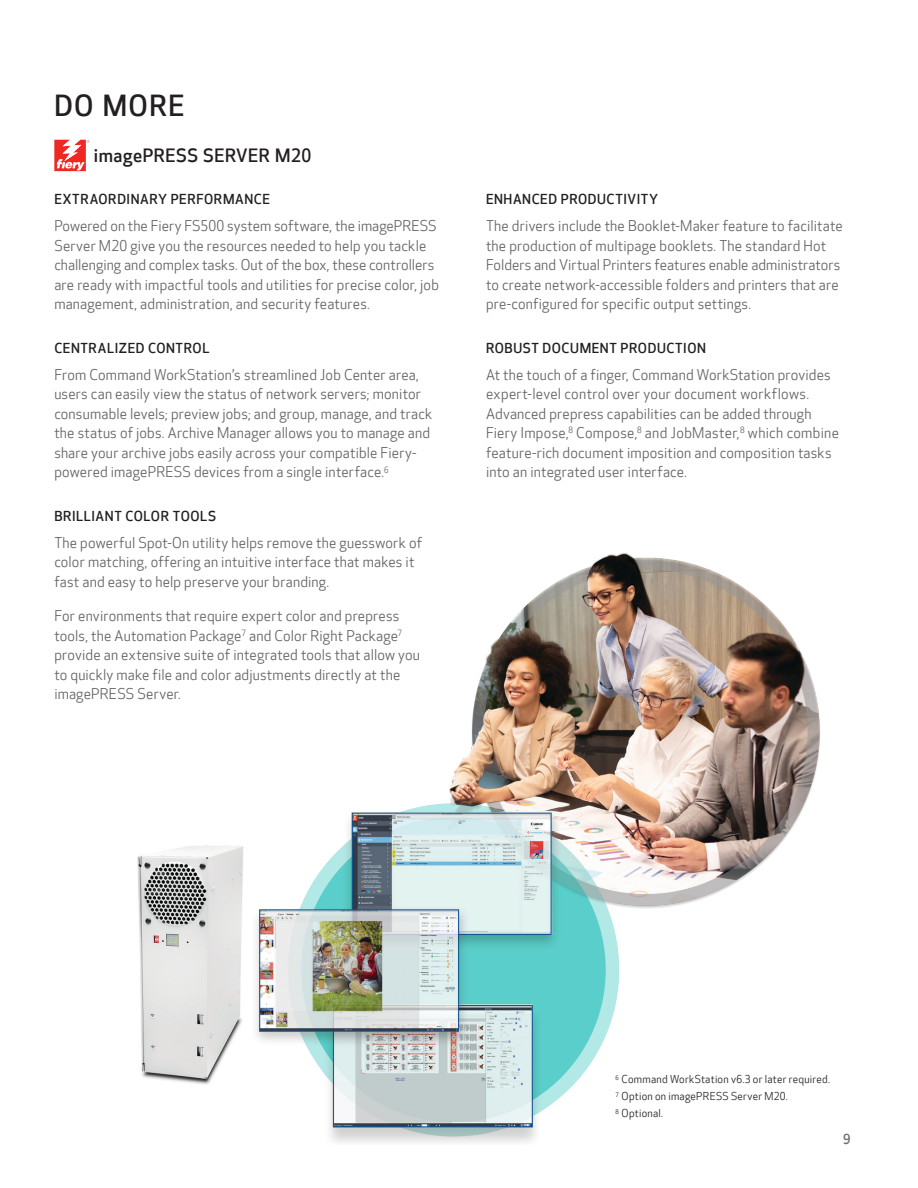
<style>
.page{position:relative;width:918px;height:1188px;background:#fff}
.page>*{position:absolute;margin:0;border:0;box-sizing:border-box;transform-origin:0 0}
.Page_Header{font:500 28.5px "Optic Sans 301";letter-spacing:.05em;color:#231f20}
.Page_Subheads{font:500 18px "Optic Sans 301";letter-spacing:.03em;color:#231f20}
.Gray_Text_Last_Parag{font:14.25px/19.5px "Optic Sans 201";letter-spacing:.01em;color:#636466}
.Gray_Text_SP{font:14.25px/19.5px "Optic Sans 201";letter-spacing:.015em;color:#636466}
.TEXT_Subhead{font:500 13.5px "Optic Sans 301";letter-spacing:.045em;color:#231f20}
.t1{font:500 13.5px "Optic Sans 301";color:#6d6f71}
.FootnotesSP{font:10.5px "Optic Sans 201";letter-spacing:.025em;color:#231f20}
</style>
<div class="page">
<svg style="left:54px;top:140px;width:35px;height:31px"></svg>
<img style="left:137px;top:553px;width:683px;height:590px">
<h1 class="Page_Header" style="left:54px;top:89px;width:132px">DO MORE</h1>
<h2 class="Page_Subheads" style="left:94px;top:145px;width:219px">imagePRESS SERVER M20</h2>
<h2 class="TEXT_Subhead" style="left:54px;top:192px;width:217px">EXTRAORDINARY PERFORMANCE</h2>
<p class="Gray_Text_Last_Parag" style="left:54px;top:217px;width:386px">Powered on the Fiery FS500 system software, the imagePRESS Server M20 give you the resources needed to help you tackle challenging and complex tasks. Out of the box, these controllers are ready with impactful tools and utilities for precise color, job management, administration, and security features.</p>
<h2 class="TEXT_Subhead" style="left:54px;top:340px;width:157px">CENTRALIZED CONTROL</h2>
<p class="Gray_Text_Last_Parag" style="left:54px;top:365px;width:380px">From Command WorkStation’s streamlined Job Center area, users can easily view the status of network servers; monitor consumable levels; preview jobs; and group, manage, and track the status of jobs. Archive Manager allows you to manage and share your archive jobs easily across your compatible Fiery&shy;powered imagePRESS devices from a single interface.<sup>6</sup></p>
<h2 class="TEXT_Subhead" style="left:54px;top:508px;width:163px">BRILLIANT COLOR TOOLS</h2>
<p class="Gray_Text_SP" style="left:54px;top:534px;width:369px">The powerful Spot-On utility helps remove the guesswork of color matching, offering an intuitive interface that makes it fast and easy to help preserve your branding.</p>
<p class="Gray_Text_Last_Parag" style="left:54px;top:607px;width:367px">For environments that require expert color and prepress tools, the Automation Package<sup>7</sup> and Color Right Package<sup>7 </sup>provide an extensive suite of integrated tools that allow you to quickly make file and color adjustments directly at the imagePRESS Server.</p>
<h2 class="TEXT_Subhead" style="left:486px;top:191px;width:174px">ENHANCED PRODUCTIVITY</h2>
<p class="Gray_Text_Last_Parag" style="left:486px;top:217px;width:358px">The drivers include the Booklet-Maker feature to facilitate the production of multipage booklets. The standard Hot Folders and Virtual Printers features enable administrators to create network-accessible folders and printers that are pre-configured for specific output settings.</p>
<h2 class="TEXT_Subhead" style="left:486px;top:340px;width:221px">ROBUST DOCUMENT PRODUCTION</h2>
<p class="Gray_Text_Last_Parag" style="left:486px;top:365px;width:355px">At the touch of a finger, Command WorkStation provides expert-level control over your document workflows.<br>Advanced prepress capabilities can be added through Fiery Impose,<sup>8</sup> Compose,<sup>8</sup> and JobMaster,<sup>8</sup> which combine feature-rich document imposition and composition tasks into an integrated user interface.</p>
<p class="FootnotesSP" style="left:616px;top:1073px;width:216px"><sup>6</sup> Command WorkStation v6.3 or later required.</p>
<p class="FootnotesSP" style="left:616px;top:1090px;width:174px"><sup>7</sup> Option on imagePRESS Server M20.</p>
<p class="FootnotesSP" style="left:616px;top:1107px;width:49px"><sup>8</sup> Optional.</p>
<p class="t1" style="left:843px;top:1132px;width:9px">9</p>
</div>
